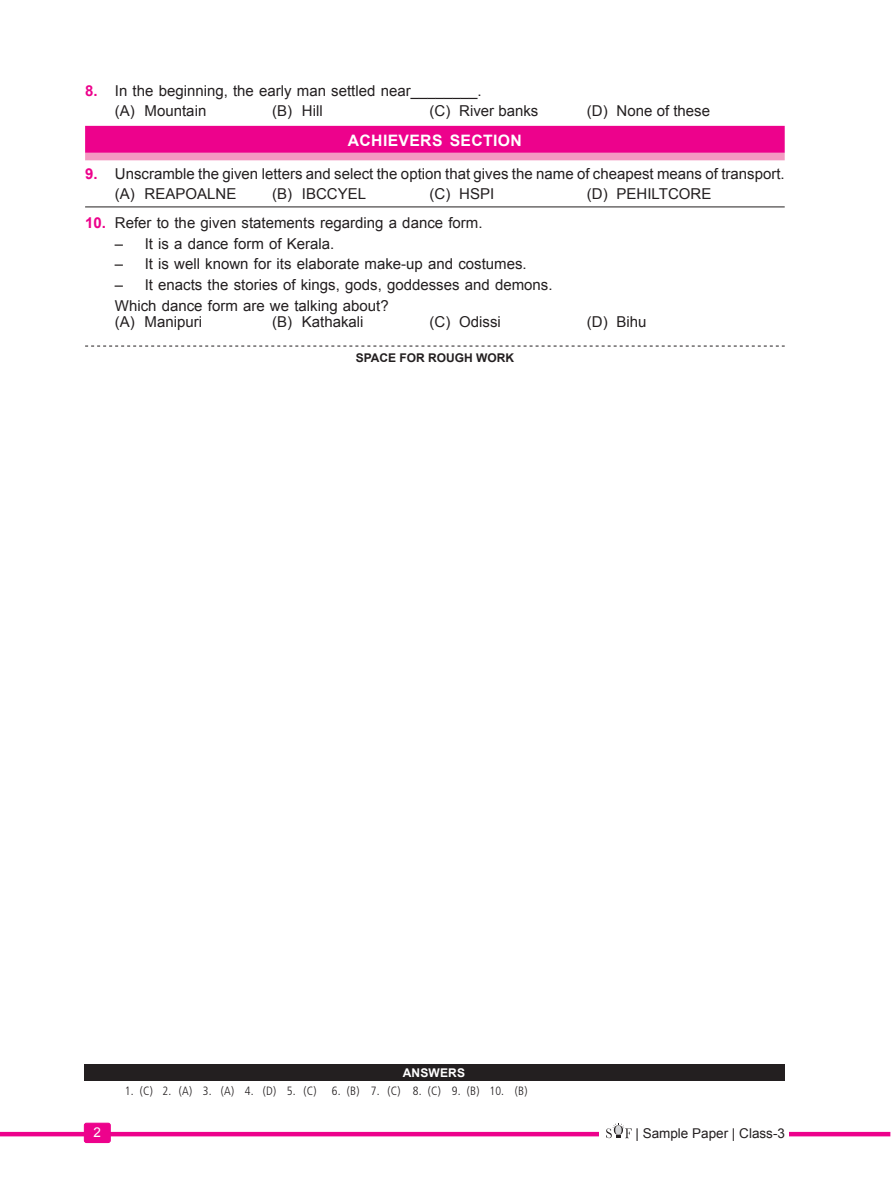
<style>
.page{position:relative;width:891px;height:1188px;background:#fff}
.page>*{position:absolute;margin:0;border:0;box-sizing:border-box;transform-origin:0 0}
.Headd{font:700 15.75px "Arial";letter-spacing:.02em;color:#fff}
.Queation{font:15px "Arial";color:#231f20}
._4-Option_without_li{font:15px "Arial";color:#231f20}
._4-Option_line{font:15px "Arial";color:#231f20}
.t1{font:13.5px "Arial";color:#231f20}
.t2{font:13.5px "Arial";color:#fff}
.Answer_keys{font:300 condensed 12px "Frutiger";color:#231f20}
.t3{font:700 12px "Arial";color:#231f20}
.t4{font:700 12px "Arial";letter-spacing:.015em;color:#fff}
.s1{font-weight:700;color:#ed028c}
</style>
<div class="page">
<hr style="left:0;top:1132px;width:890px;height:4px;background:#ed028c">
<div style="left:600px;top:1126px;width:189px;height:17px;background:#fff"></div>
<svg style="left:606px;top:1123px;width:26px;height:15px"></svg>
<div style="left:84px;top:1123px;width:26px;height:20px;background:#ed028c;border-radius:2px"></div>
<div style="left:84px;top:1123px;width:27px;height:20px;border:1px solid #ed028c;border-radius:2px"></div>
<div style="left:85px;top:126px;width:700px;height:27px;background:#ed028c"></div>
<div style="left:85px;top:153px;width:700px;height:7px;background:#f499c2"></div>
<hr style="left:85px;top:207px;width:700px;height:1px;background:#231f20">
<svg style="left:85px;top:346px;width:700px;height:1px"></svg>
<div style="left:84px;top:1064px;width:701px;height:17px;background:#231f20"></div>
<p class="Queation" style="left:85px;top:81px;width:398px"><span class="s1">8.</span> In the beginning, the early man settled near________.</p>
<p class="_4-Option_without_li" style="left:115px;top:100px;width:93px">(A) Mountain</p>
<p class="_4-Option_without_li" style="left:272px;top:100px;width:52px">(B) Hill</p>
<p class="_4-Option_without_li" style="left:430px;top:100px;width:110px">(C) River banks</p>
<p class="_4-Option_without_li" style="left:587px;top:100px;width:125px">(D) None of these</p>
<p class="Headd" style="left:348px;top:130px;width:176px">ACHIEVERS SECTION</p>
<p class="Queation" style="left:85px;top:164px;width:701px"><span class="s1">9.</span> Unscramble the given letters and select the option that gives the name of cheapest means of transport.</p>
<p class="_4-Option_line" style="left:115px;top:184px;width:123px">(A) REAPOALNE</p>
<p class="_4-Option_line" style="left:272px;top:184px;width:95px">(B) IBCCYEL</p>
<p class="_4-Option_line" style="left:430px;top:184px;width:66px">(C) HSPI</p>
<p class="_4-Option_line" style="left:587px;top:184px;width:126px">(D) PEHILTCORE</p>
<p class="Queation" style="left:85px;top:213px;width:399px"><span class="s1">10.</span> Refer to the given statements regarding a dance form.</p>
<p class="Queation" style="left:115px;top:234px;width:221px">– It is a dance form of Kerala.</p>
<p class="Queation" style="left:115px;top:254px;width:413px">– It is well known for its elaborate make-up and costumes.</p>
<p class="Queation" style="left:115px;top:275px;width:439px">– It enacts the stories of kings, gods, goddesses and demons.</p>
<p class="Queation" style="left:115px;top:296px;width:275px">Which dance form are we talking about?</p>
<p class="_4-Option_without_li" style="left:115px;top:312px;width:89px">(A) Manipuri</p>
<p class="_4-Option_without_li" style="left:272px;top:312px;width:93px">(B) Kathakali</p>
<p class="_4-Option_without_li" style="left:430px;top:312px;width:73px">(C) Odissi</p>
<p class="_4-Option_without_li" style="left:587px;top:312px;width:61px">(D) Bihu</p>
<p class="t3" style="left:356px;top:350px;width:160px">SPACE FOR ROUGH WORK</p>
<p class="t4" style="left:403px;top:1065px;width:64px">ANSWERS</p>
<p class="Answer_keys" style="left:125px;top:1084px;width:193px">1. (C) 2. (A) 3. (A) 4. (D) 5. (C)</p>
<p class="Answer_keys" style="left:332px;top:1084px;width:197px">6. (B) 7. (C) 8. (C) 9. (B) 10. (B)</p>
<p class="t2" style="left:94px;top:1123px;width:9px">2</p>
<p class="t1" style="left:635px;top:1125px;width:151px">| Sample Paper | Class-3</p>
</div>
